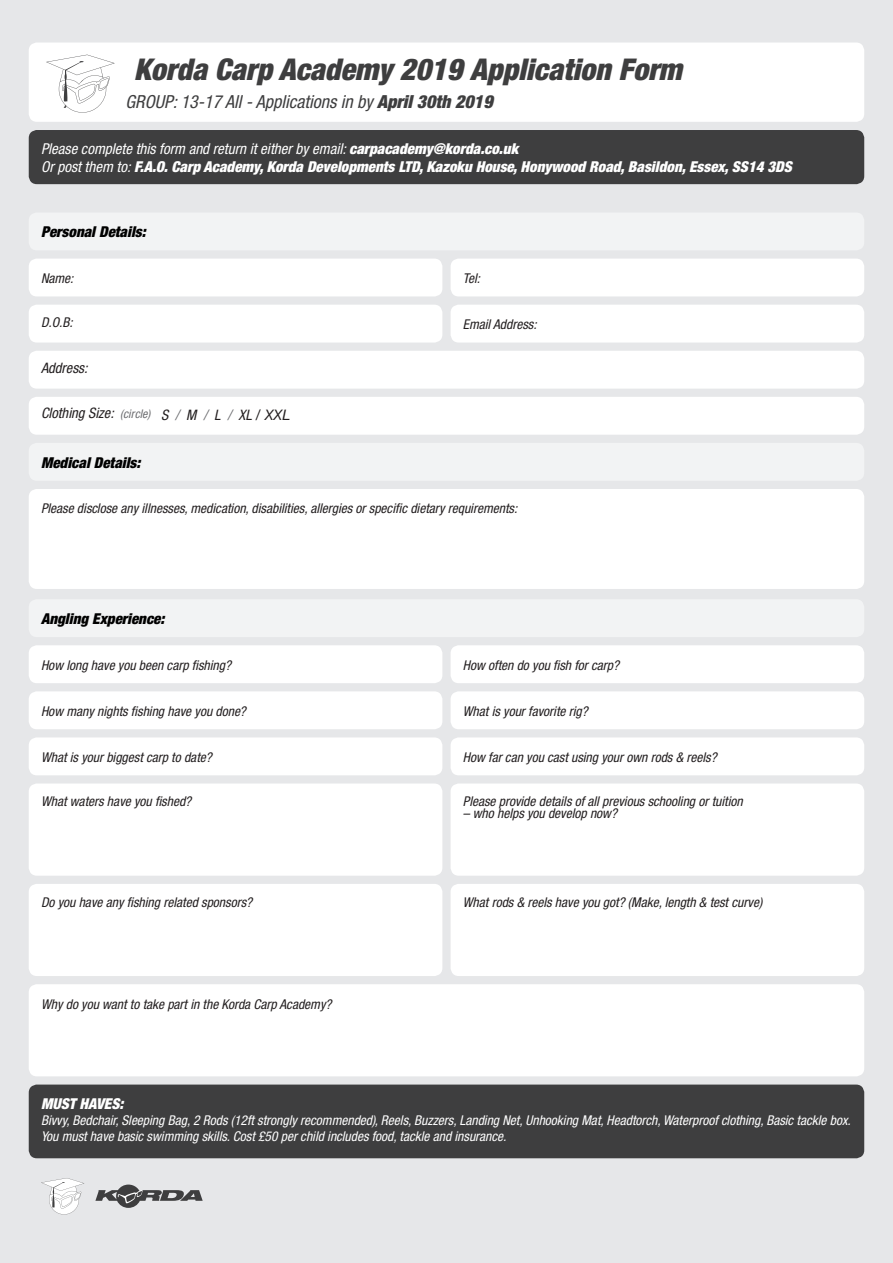
<style>
.page{position:relative;width:893px;height:1263px;background:#e6e7e9}
.page>*{position:absolute;margin:0;border:0;box-sizing:border-box;transform-origin:0 0}
.t1{font:italic 900 condensed 30px "Helvetica Neue";color:#3e3e3f}
.t2{font:italic condensed 18px "Helvetica Neue";color:#3e3e3f}
.t3{font:italic 900 condensed 15px/17.4px "Helvetica Neue";color:#fff}
.t4{font:italic 900 condensed 15px "Helvetica Neue";color:#000}
.t5{font:italic condensed 14.4px "Helvetica Neue";color:#231f20}
.t6{font:italic condensed 13.5px "Helvetica Neue";color:#231f20}
.t7{font:italic condensed 13.5px/16.2px "Helvetica Neue";color:#fff}
.s1{font-weight:900}
.s2{font-weight:400}
.s3{font-size:12px;color:#6c6d70}
.s4{color:#6c6d70}
.s5{font-stretch:normal}
</style>
<div class="page">
<div style="left:29px;top:130px;width:835px;height:54px;background:#3e3e3f;border-radius:8px"></div>
<div style="left:29px;top:43px;width:835px;height:79px;background:#fff;border-radius:8px"></div>
<div style="left:29px;top:1084px;width:835px;height:74px;background:#3e3e3f;border-radius:8px"></div>
<div style="left:29px;top:212px;width:835px;height:38px;background:#f2f3f4;border-radius:8px"></div>
<div style="left:29px;top:443px;width:835px;height:38px;background:#f2f3f4;border-radius:8px"></div>
<div style="left:29px;top:599px;width:835px;height:38px;background:#f2f3f4;border-radius:8px"></div>
<div style="left:29px;top:259px;width:413px;height:37px;background:#fff;border-radius:8px"></div>
<div style="left:29px;top:645px;width:413px;height:38px;background:#fff;border-radius:8px"></div>
<div style="left:29px;top:305px;width:413px;height:38px;background:#fff;border-radius:8px"></div>
<div style="left:29px;top:691px;width:413px;height:38px;background:#fff;border-radius:8px"></div>
<div style="left:29px;top:737px;width:413px;height:38px;background:#fff;border-radius:8px"></div>
<div style="left:451px;top:691px;width:413px;height:38px;background:#fff;border-radius:8px"></div>
<div style="left:29px;top:351px;width:835px;height:38px;background:#fff;border-radius:8px"></div>
<div style="left:29px;top:397px;width:835px;height:38px;background:#fff;border-radius:8px"></div>
<div style="left:29px;top:489px;width:835px;height:100px;background:#fff;border-radius:8px"></div>
<div style="left:29px;top:984px;width:835px;height:92px;background:#fff;border-radius:8px"></div>
<div style="left:451px;top:259px;width:413px;height:37px;background:#fff;border-radius:8px"></div>
<div style="left:451px;top:645px;width:413px;height:38px;background:#fff;border-radius:8px"></div>
<div style="left:451px;top:305px;width:413px;height:38px;background:#fff;border-radius:8px"></div>
<div style="left:29px;top:783px;width:413px;height:93px;background:#fff;border-radius:8px"></div>
<div style="left:29px;top:884px;width:413px;height:92px;background:#fff;border-radius:8px"></div>
<div style="left:451px;top:737px;width:413px;height:38px;background:#fff;border-radius:8px"></div>
<div style="left:451px;top:783px;width:413px;height:93px;background:#fff;border-radius:8px"></div>
<div style="left:451px;top:884px;width:413px;height:92px;background:#fff;border-radius:8px"></div>
<svg style="left:95px;top:1184px;width:108px;height:24px"></svg>
<svg style="left:46px;top:55px;width:69px;height:58px"></svg>
<svg style="left:41px;top:1178px;width:43px;height:36px"></svg>
<h1 class="t1" style="left:134px;top:51px;width:549px">Korda Carp Academy 2019 Application Form</h1>
<h2 class="t2" style="left:126px;top:91px;width:369px">GROUP: 13-17 All - Applications in by <span class="s1">April 30th 2019</span></h2>
<p class="t3" style="left:41px;top:140px;width:752px"><span class="s2">Please complete this form and return it either by email:</span> carpacademy@korda.co.uk<br><span class="s2">Or post them to:</span> F.A.O. Carp Academy, Korda Developments LTD, Kazoku House, Honywood Road, Basildon, Essex, SS14 3DS</p>
<p class="t4" style="left:41px;top:222px;width:106px">Personal Details:</p>
<p class="t6" style="left:463px;top:270px;width:19px">Tel:</p>
<p class="t6" style="left:41px;top:271px;width:34px">Name:</p>
<p class="t6" style="left:41px;top:314px;width:33px">D.O.B:</p>
<p class="t5" style="left:41px;top:360px;width:48px">Address:</p>
<p class="t5" style="left:41px;top:405px;width:251px">Clothing Size: <span class="s3">(circle)</span> S <span class="s4">/</span> M <span class="s4">/</span> L <span class="s4">/</span> XL <span class="s5">/ XXL</span></p>
<p class="t4" style="left:41px;top:453px;width:101px">Medical Details:</p>
<p class="t6" style="left:41px;top:501px;width:478px">Please disclose any illnesses, medication, disabilities, allergies or specific dietary requirements:</p>
<p class="t6" style="left:463px;top:316px;width:75px">Email Address:</p>
<p class="t4" style="left:41px;top:609px;width:125px">Angling Experience:</p>
<p class="t6" style="left:41px;top:657px;width:192px">How long have you been carp fishing?</p>
<p class="t6" style="left:41px;top:703px;width:206px">How many nights fishing have you done?</p>
<p class="t6" style="left:41px;top:749px;width:172px">What is your biggest carp to date?</p>
<p class="t6" style="left:41px;top:794px;width:152px">What waters have you fished?</p>
<p class="t6" style="left:41px;top:894px;width:213px">Do you have any fishing related sponsors?</p>
<p class="t6" style="left:41px;top:996px;width:292px">Why do you want to take part in the Korda Carp Academy?</p>
<p class="t6" style="left:463px;top:657px;width:158px">How often do you fish for carp?</p>
<p class="t6" style="left:463px;top:703px;width:126px">What is your favorite rig?</p>
<p class="t6" style="left:463px;top:749px;width:255px">How far can you cast using your own rods &amp; reels?</p>
<p class="t6" style="left:463px;top:794px;width:281px">Please provide details of all previous schooling or tuition</p>
<p class="t6" style="left:463px;top:805px;width:156px">– who helps you develop now?</p>
<p class="t6" style="left:463px;top:894px;width:301px">What rods &amp; reels have you got? (Make, length &amp; test curve)</p>
<p class="t3" style="left:41px;top:1095px;width:84px">MUST HAVES:</p>
<p class="t7" style="left:41px;top:1112px;width:811px">Bivvy, Bedchair, Sleeping Bag, 2 Rods (12ft strongly recommended), Reels, Buzzers, Landing Net, Unhooking Mat, Headtorch, Waterproof clothing, Basic tackle box.<br>You must have basic swimming skills. Cost £50 per child includes food, tackle and insurance.</p>
</div>
